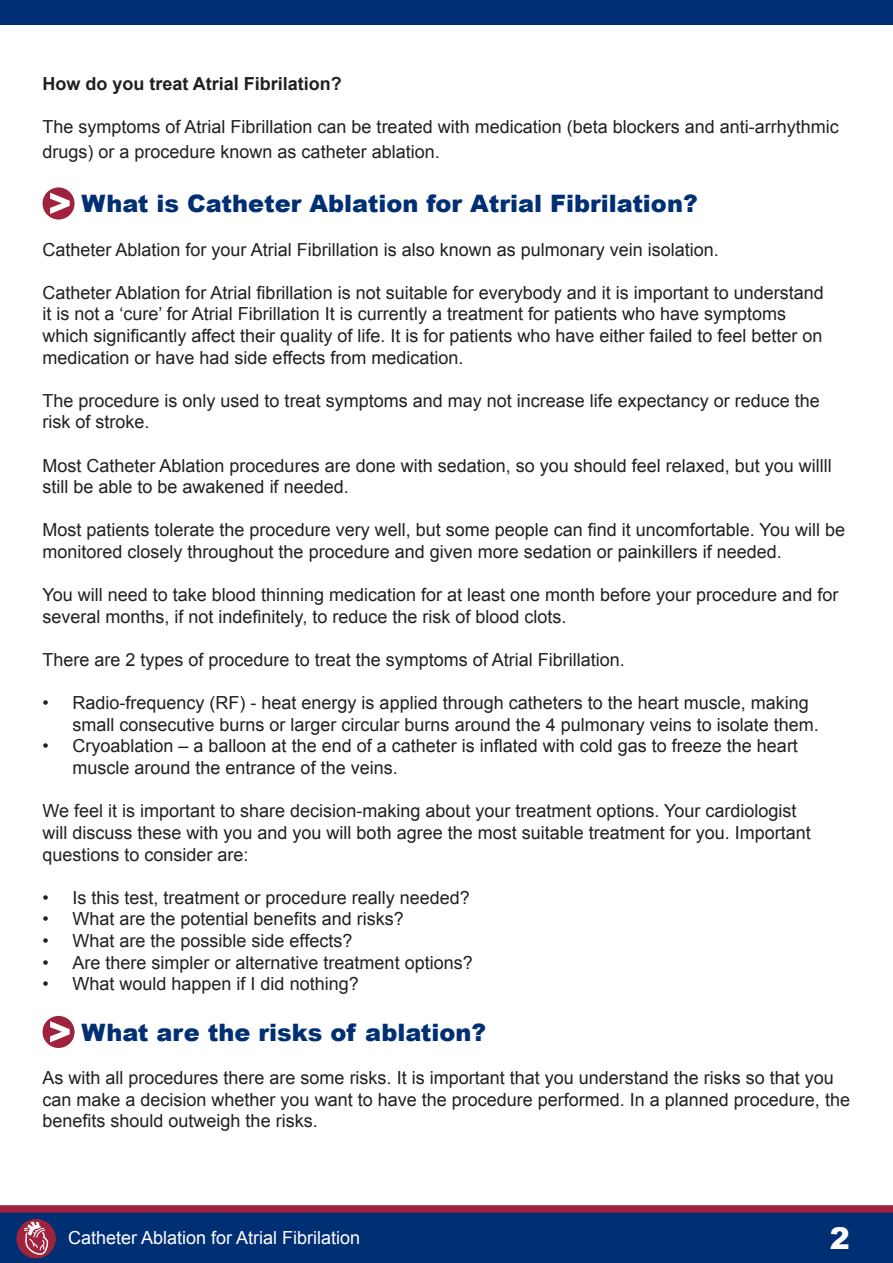
<style>
.page{position:relative;width:893px;height:1263px;background:#fff}
.page>*{position:absolute;margin:0;border:0;box-sizing:border-box;transform-origin:0 0}
.t1{font:900 30px "Arial";color:#fff}
.sub-title{font:900 24px "Arial";color:#002f74}
.List_Paragraph{font:18px/21.6px "Arial";color:#231f20}
.t2{font:18px "Arial";color:#fff}
.t3{font:700 18px "Arial";color:#231f20}
</style>
<div class="page">
<div style="left:0;top:1208px;width:893px;height:55px;background:#002f74"></div>
<div style="left:0;top:1205px;width:893px;height:8px;background:#a0233d"></div>
<div style="left:17px;top:1219px;width:39px;height:39px;background:#a0233d;border-radius:50%"></div>
<svg style="left:24px;top:1221px;width:25px;height:34px"></svg>
<div style="left:0;top:0;width:893px;height:25px;background:#002f74"></div>
<svg style="left:43px;top:187px;width:32px;height:32px"></svg>
<svg style="left:43px;top:1016px;width:32px;height:32px"></svg>
<p class="t3" style="left:43px;top:71px;width:301px">How do you treat Atrial Fibrilation?</p>
<p class="List_Paragraph" style="left:43px;top:114px;width:798px;line-height:25.2px">The symptoms of Atrial Fibrillation can be treated with medication (beta blockers and anti-arrhythmic drugs) or a procedure known as catheter ablation.</p>
<p class="sub-title" style="left:82px;top:186px;width:618px">What is Catheter Ablation for Atrial Fibrilation?</p>
<p class="List_Paragraph" style="left:43px;top:239px;width:678px">Catheter Ablation for your Atrial Fibrillation is also known as pulmonary vein isolation.</p>
<p class="List_Paragraph" style="left:43px;top:282px;width:783px">Catheter Ablation for Atrial fibrillation is not suitable for everybody and it is important to understand it is not a ‘cure’ for Atrial Fibrillation It is currently a treatment for patients who have symptoms which significantly affect their quality of life. It is for patients who have either failed to feel better on medication or have had side effects from medication.</p>
<p class="List_Paragraph" style="left:43px;top:390px;width:779px">The procedure is only used to treat symptoms and may not increase life expectancy or reduce the risk of stroke.</p>
<p class="List_Paragraph" style="left:43px;top:455px;width:791px">Most Catheter Ablation procedures are done with sedation, so you should feel relaxed, but you willll still be able to be awakened if needed.</p>
<p class="List_Paragraph" style="left:43px;top:519px;width:804px">Most patients tolerate the procedure very well, but some people can find it uncomfortable. You will be monitored closely throughout the procedure and given more sedation or painkillers if needed.</p>
<p class="List_Paragraph" style="left:43px;top:584px;width:797px">You will need to take blood thinning medication for at least one month before your procedure and for several months, if not indefinitely, to reduce the risk of blood clots.</p>
<p class="List_Paragraph" style="left:43px;top:649px;width:584px">There are 2 types of procedure to treat the symptoms of Atrial Fibrillation.</p>
<p class="List_Paragraph" style="left:73px;top:692px;width:748px;text-indent:-30px">• Radio-frequency (RF) - heat energy is applied through catheters to the heart muscle, making small consecutive burns or larger circular burns around the 4 pulmonary veins to isolate them.</p>
<p class="List_Paragraph" style="left:73px;top:735px;width:727px;text-indent:-30px">• Cryoablation – a balloon at the end of a catheter is inflated with cold gas to freeze the heart muscle around the entrance of the veins.</p>
<p class="List_Paragraph" style="left:43px;top:800px;width:770px">We feel it is important to share decision-making about your treatment options. Your cardiologist will discuss these with you and you will both agree the most suitable treatment for you. Important questions to consider are:</p>
<p class="List_Paragraph" style="left:43px;top:887px;width:429px">• Is this test, treatment or procedure really needed?</p>
<p class="List_Paragraph" style="left:43px;top:908px;width:363px">• What are the potential benefits and risks?</p>
<p class="List_Paragraph" style="left:43px;top:930px;width:311px">• What are the possible side effects?</p>
<p class="List_Paragraph" style="left:43px;top:951px;width:432px">• Are there simpler or alternative treatment options?</p>
<p class="List_Paragraph" style="left:43px;top:973px;width:318px">• What would happen if I did nothing?</p>
<p class="sub-title" style="left:82px;top:1015px;width:406px">What are the risks of ablation?</p>
<p class="List_Paragraph" style="left:43px;top:1067px;width:809px">As with all procedures there are some risks. It is important that you understand the risks so that you can make a decision whether you want to have the procedure performed. In a planned procedure, the benefits should outweigh the risks.</p>
<p class="t2" style="left:68px;top:1226px;width:294px">Catheter Ablation for Atrial Fibrilation</p>
<h1 class="t1" style="left:830px;top:1216px;width:22px">2</h1>
</div>
